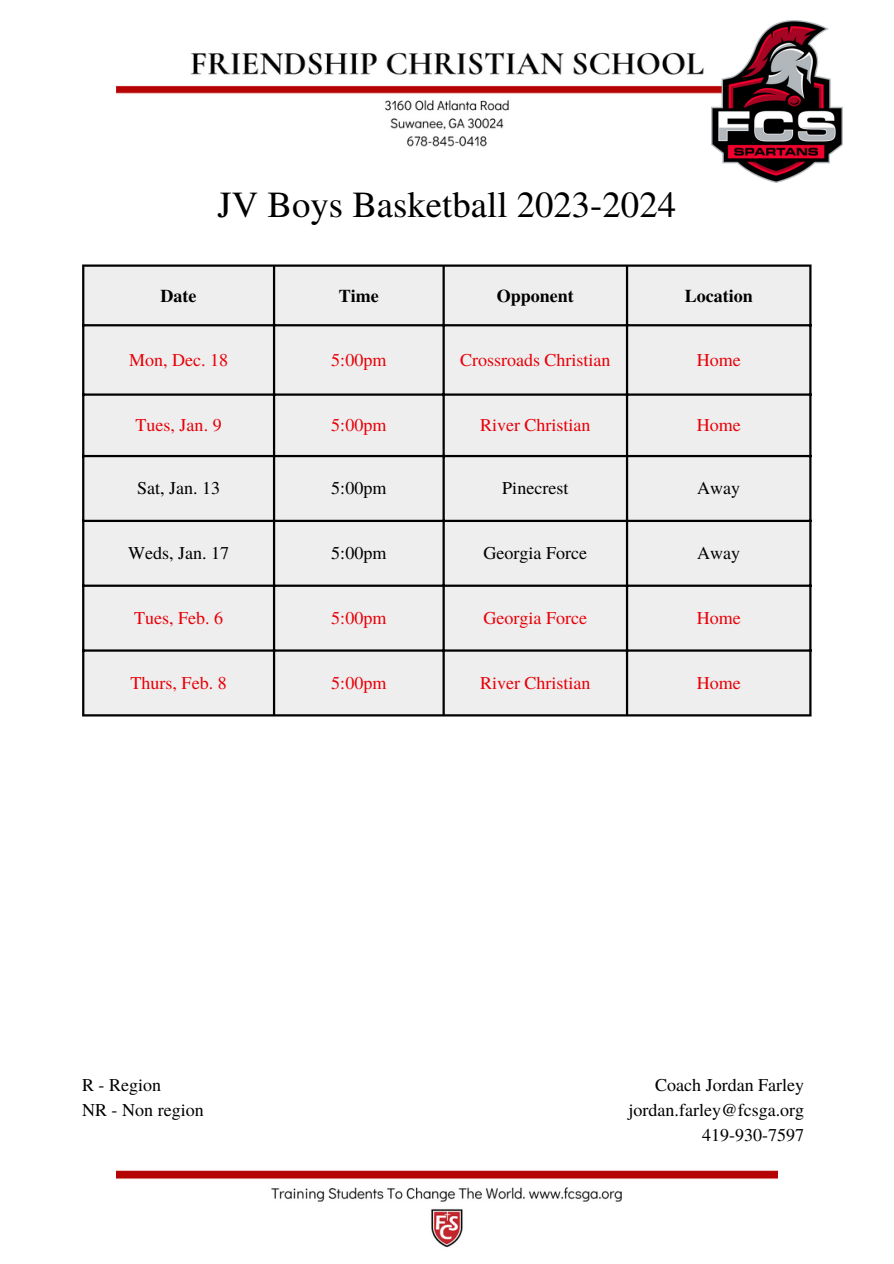
<style>
.page{position:relative;width:894px;height:1264px;background:#fff}
.page>*{position:absolute;margin:0;border:0;box-sizing:border-box;transform-origin:0 0}
.t1{font:36.75px "Te X Gyre Termes";color:#000}
.t2{font:18px "Te X Gyre Termes";color:#e80007}
.t3{font:18px "Te X Gyre Termes";color:#000}
.t4{font:700 18px "Te X Gyre Termes";color:#000}
</style>
<div class="page">
<img style="left:116px;top:52px;width:595px;height:95px">
<img style="left:116px;top:1170px;width:661px;height:78px">
<div style="left:84px;top:267px;width:725px;height:447px;background:#eeeeef"></div>
<hr style="left:82px;top:267px;width:2px;height:447px;background:#000">
<hr style="left:273px;top:267px;width:2px;height:447px;background:#000">
<hr style="left:442px;top:267px;width:2px;height:447px;background:#000">
<hr style="left:625px;top:267px;width:3px;height:447px;background:#000">
<hr style="left:809px;top:267px;width:2px;height:447px;background:#000">
<hr style="left:82px;top:264px;width:729px;height:3px;background:#000">
<hr style="left:82px;top:324px;width:729px;height:2px;background:#000">
<hr style="left:82px;top:393px;width:729px;height:3px;background:#000">
<hr style="left:82px;top:455px;width:729px;height:2px;background:#000">
<hr style="left:82px;top:520px;width:729px;height:2px;background:#000">
<hr style="left:82px;top:584px;width:729px;height:3px;background:#000">
<hr style="left:82px;top:649px;width:729px;height:2px;background:#000">
<hr style="left:82px;top:714px;width:729px;height:2px;background:#000">
<img style="left:711px;top:20px;width:131px;height:162px">
<p class="t1" style="left:217px;top:178px;width:460px">JV Boys Basketball 2023-2024</p>
<p class="t4" style="left:161px;top:281px;width:37px">Date</p>
<p class="t4" style="left:339px;top:281px;width:41px">Time</p>
<p class="t4" style="left:496px;top:281px;width:79px">Opponent</p>
<p class="t4" style="left:684px;top:281px;width:70px">Location</p>
<p class="t2" style="left:129px;top:347px;width:100px">Mon, Dec. 18</p>
<p class="t2" style="left:331px;top:347px;width:57px">5:00pm</p>
<p class="t2" style="left:460px;top:347px;width:152px">Crossroads Christian</p>
<p class="t2" style="left:696px;top:347px;width:45px">Home</p>
<p class="t2" style="left:136px;top:411px;width:87px">Tues, Jan. 9</p>
<p class="t2" style="left:331px;top:411px;width:57px">5:00pm</p>
<p class="t2" style="left:480px;top:411px;width:112px">River Christian</p>
<p class="t2" style="left:696px;top:411px;width:45px">Home</p>
<p class="t3" style="left:137px;top:475px;width:84px">Sat, Jan. 13</p>
<p class="t3" style="left:331px;top:475px;width:57px">5:00pm</p>
<p class="t3" style="left:502px;top:475px;width:67px">Pinecrest</p>
<p class="t3" style="left:697px;top:475px;width:44px">Away</p>
<p class="t3" style="left:128px;top:540px;width:102px">Weds, Jan. 17</p>
<p class="t3" style="left:331px;top:540px;width:57px">5:00pm</p>
<p class="t3" style="left:483px;top:540px;width:105px">Georgia Force</p>
<p class="t3" style="left:697px;top:540px;width:44px">Away</p>
<p class="t2" style="left:134px;top:605px;width:90px">Tues, Feb. 6</p>
<p class="t2" style="left:331px;top:605px;width:57px">5:00pm</p>
<p class="t2" style="left:483px;top:605px;width:105px">Georgia Force</p>
<p class="t2" style="left:696px;top:605px;width:45px">Home</p>
<p class="t2" style="left:131px;top:669px;width:97px">Thurs, Feb. 8</p>
<p class="t2" style="left:331px;top:669px;width:57px">5:00pm</p>
<p class="t2" style="left:480px;top:669px;width:112px">River Christian</p>
<p class="t2" style="left:696px;top:669px;width:45px">Home</p>
<p class="t3" style="left:82px;top:1072px;width:81px">R - Region</p>
<p class="t3" style="left:82px;top:1097px;width:123px">NR - Non region</p>
<p class="t3" style="left:655px;top:1072px;width:150px">Coach Jordan Farley</p>
<p class="t3" style="left:628px;top:1097px;width:177px">jordan.farley@fcsga.org</p>
<p class="t3" style="left:702px;top:1121px;width:103px">419-930-7597</p>
</div>
